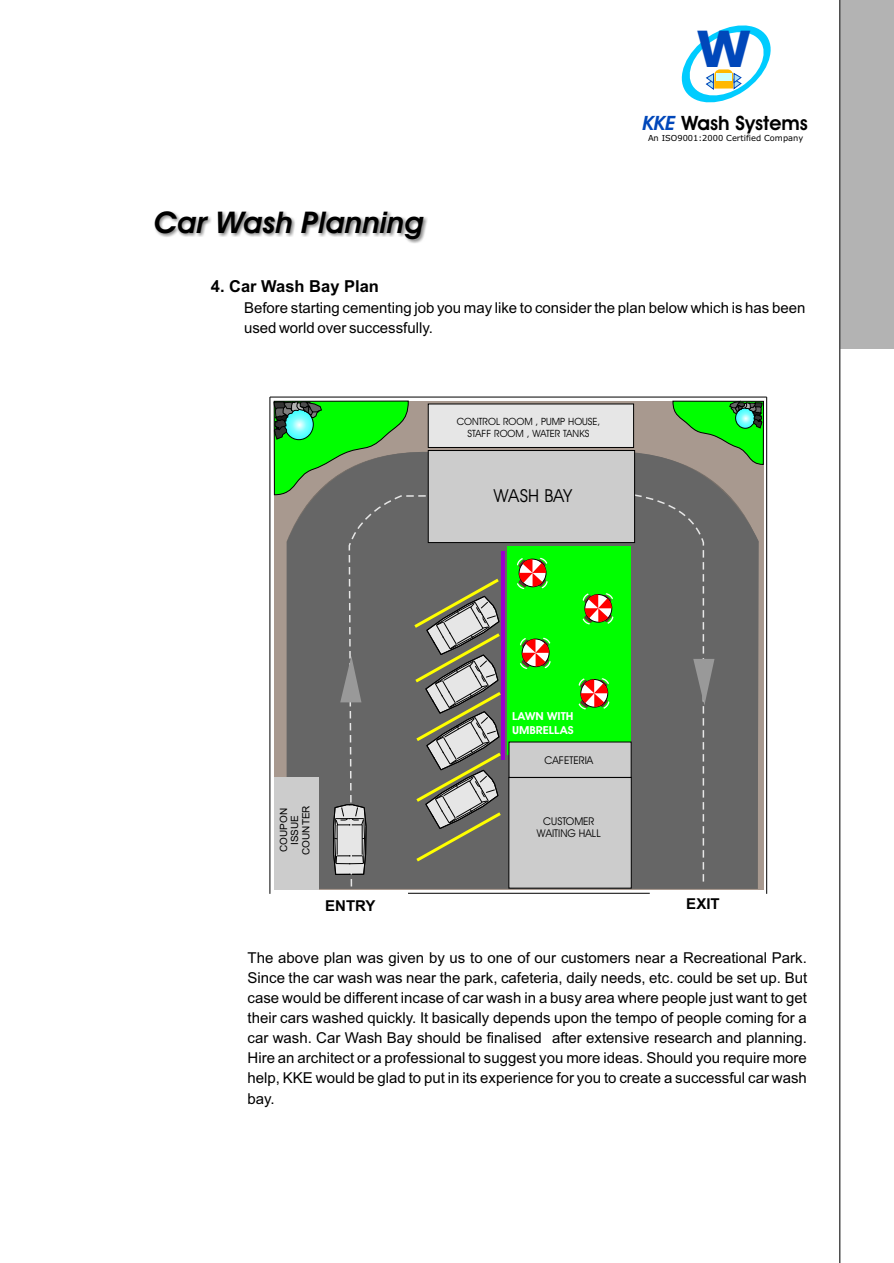
<style>
.page{position:relative;width:894px;height:1263px;background:#fff}
.page>*{position:absolute;margin:0;border:0;box-sizing:border-box;transform-origin:0 0}
.t1{font:700 49.95px "Verdana";color:#0047ba}
.t2{font:italic 700 30px "Avant Garde Bk BT";color:#000}
.t3{font:700 19.8px "Avant Garde Bk BT";color:#000}
.t4{font:18px "Avant Garde Bk BT";color:#000}
.t5{font:700 16.5px "Arial";color:#000}
.t6{font:15px/20.1px "Arial";color:#000}
.t7{font:700 15px "Arial";color:#000}
.t8{font:700 11.1px/13.2px "Avant Garde Bk BT";color:#fff;scale:1.11 1}
.t9{font:10.8px/12.9px "Avant Garde Bk BT";color:#000;text-align:center}
.t10{font:10.05px/12px "Avant Garde Bk BT";color:#000;text-align:center}
.t11{font:10.05px/11.1px "Arial";color:#000;text-align:center}
.t12{font:8.25px "Verdana";color:#000}
.s1{font-style:italic;color:#0047ba}
</style>
<div class="page">
<img style="left:154px;top:211px;width:273px;height:32px">
<hr style="left:270px;top:397px;width:497px;height:1px;background:#000">
<hr style="left:270px;top:397px;width:1px;height:497px;background:#000">
<hr style="left:766px;top:397px;width:1px;height:497px;background:#000">
<div style="left:274px;top:401px;width:489px;height:489px;background:#a8998f"></div>
<svg style="left:287px;top:450px;width:472px;height:439px;background:#6a6968"></svg>
<svg style="left:333px;top:804px;width:15px;height:71px"></svg>
<div style="left:274px;top:777px;width:45px;height:113px;background:#ccc"></div>
<hr style="left:408px;top:893px;width:242px;height:1px;background:#000">
<div style="left:348px;top:494px;width:357px;height:394px;background:#666"></div>
<div style="left:428px;top:450px;width:207px;height:93px;background:#ccc;border:1px solid #000"></div>
<div style="left:428px;top:404px;width:206px;height:44px;background:#e6e6e6;border:1px solid #000"></div>
<hr style="left:501px;top:552px;width:3px;height:208px;background:#90c">
<div style="left:507px;top:547px;width:124px;height:208px;background:#0f0"></div>
<svg style="left:517px;top:558px;width:31px;height:31px"></svg>
<svg style="left:583px;top:593px;width:30px;height:32px"></svg>
<svg style="left:520px;top:638px;width:31px;height:31px"></svg>
<svg style="left:579px;top:678px;width:30px;height:31px"></svg>
<svg style="left:274px;top:401px;width:135px;height:94px"></svg>
<svg style="left:673px;top:401px;width:91px;height:64px"></svg>
<div style="left:509px;top:742px;width:122px;height:36px;background:#ccc"></div>
<div style="left:509px;top:777px;width:122px;height:111px;background:#ccc"></div>
<svg style="left:693px;top:659px;width:22px;height:46px"></svg>
<svg style="left:340px;top:656px;width:21px;height:46px"></svg>
<svg style="left:411px;top:576px;width:93px;height:288px;background:#87847a"></svg>
<div style="left:840px;top:0;width:54px;height:349px;background:#b3b3b3"></div>
<hr style="left:839px;top:0;width:2px;height:1263px;background:#4d4d4d">
<svg style="left:681px;top:25px;width:90px;height:78px"></svg>
<h1 class="t1" style="left:696px;top:29px;width:58px">W</h1>
<h2 class="t2" style="left:155px;top:210px;width:271px">Car Wash Planning</h2>
<h3 class="t3" style="left:643px;top:115px;width:166px"><span class="s1">KKE</span> Wash Systems</h3>
<p class="t12" style="left:648px;top:135px;width:157px">An ISO9001:2000 Certified Company</p>
<p class="t5" style="left:211px;top:280px;width:170px">4. Car Wash Bay Plan</p>
<p class="t6" style="left:244px;top:299px;width:563px">Before starting cementing job you may like to consider the plan below which is has been used world over successfully.</p>
<p class="t10" style="left:457px;top:416px;width:145px">CONTROL ROOM , PUMP HOUSE,<br>STAFF ROOM , WATER TANKS</p>
<p class="t4" style="left:494px;top:488px;width:80px">WASH BAY</p>
<p class="t8" style="left:512px;top:711px;width:57px">LAWN WITH<br>UMBRELLAS</p>
<p class="t11" style="left:279px;top:855px;width:51px;rotate:-90deg">COUPON<br>ISSUE<br>COUNTER</p>
<p class="t9" style="left:544px;top:755px;width:50px">CAFETERIA</p>
<p class="t9" style="left:537px;top:815px;width:65px">CUSTOMER<br>WAITING HALL</p>
<p class="t7" style="left:325px;top:900px;width:52px">ENTRY</p>
<p class="t7" style="left:686px;top:898px;width:35px">EXIT</p>
<p class="t6" style="left:248px;top:949px;width:561px;text-align:justify">The above plan was given by us to one of our customers near a Recreational Park.<br>Since the car wash was near the park, cafeteria, daily needs, etc. could be set up. But case would be different incase of car wash in a busy area where people just want to get their cars washed quickly. It basically depends upon the tempo of people coming for a car wash. Car Wash Bay should be finalised after extensive research and planning.<br>Hire an architect or a professional to suggest you more ideas. Should you require more help, KKE would be glad to put in its experience for you to create a successful car wash bay.</p>
</div>
